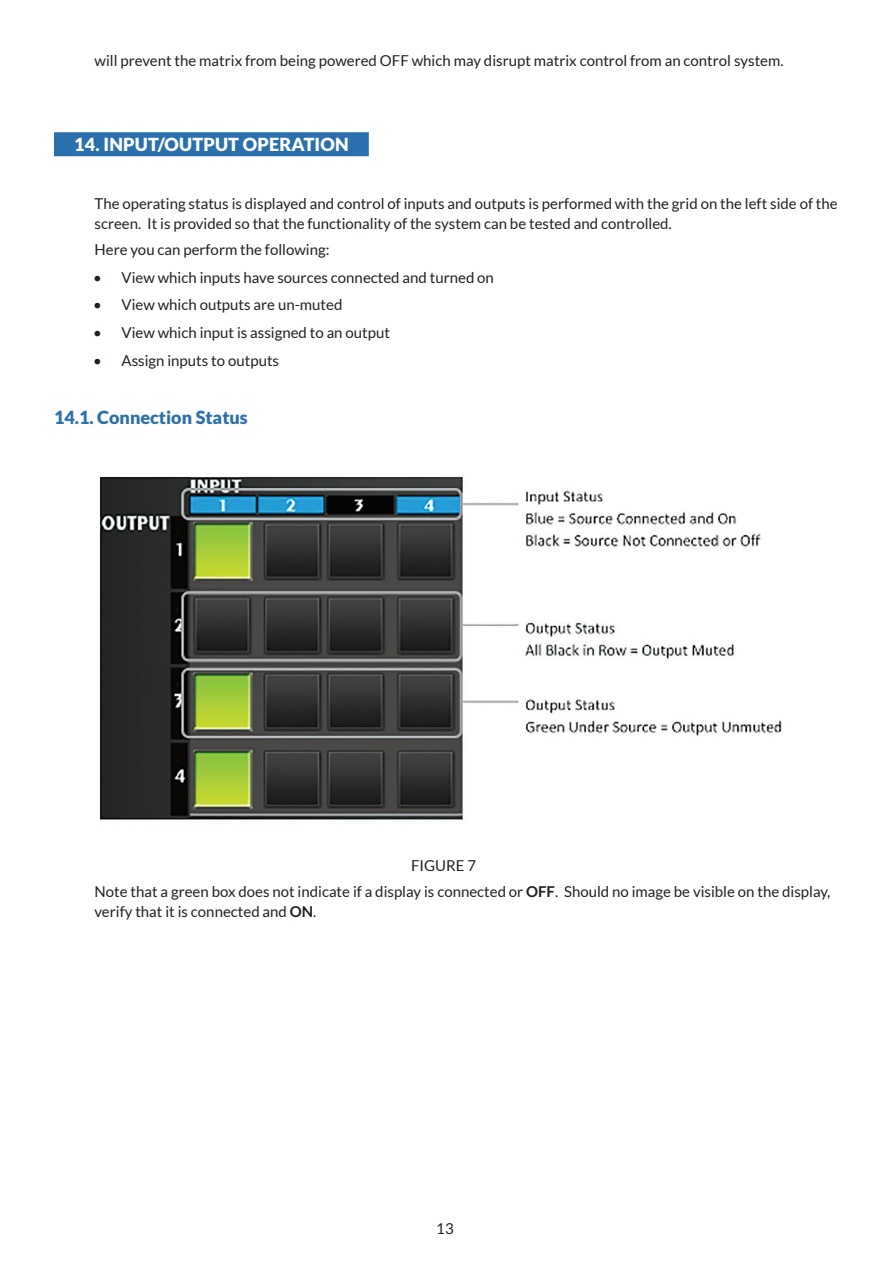
<style>
.page{position:relative;width:893px;height:1263px;background:#fff}
.page>*{position:absolute;margin:0;border:0;box-sizing:border-box;transform-origin:0 0}
.Head{font:900 18px "Lato";letter-spacing:.01em;color:#fff}
.Subhead{font:900 18px "Lato";color:#2970ac}
.Body_Text{font:15px/19.5px "Lato";color:#231f20}
.s1{font-weight:700}
</style>
<div class="page">
<div style="left:54px;top:132px;width:315px;height:24px;background:#2970ac"></div>
<img style="left:99px;top:476px;width:683px;height:344px">
<p class="Body_Text" style="left:94px;top:51px;width:691px">will prevent the matrix from being powered OFF which may disrupt matrix control from an control system.</p>
<p class="Head" style="left:74px;top:134px;width:276px">14. INPUT/OUTPUT OPERATION</p>
<p class="Body_Text" style="left:94px;top:194px;width:745px">The operating status is displayed and control of inputs and outputs is performed with the grid on the left side of the screen. It is provided so that the functionality of the system can be tested and controlled.</p>
<p class="Body_Text" style="left:94px;top:240px;width:236px">Here you can perform the following:</p>
<p class="Body_Text" style="left:93px;top:267px;width:402px">• View which inputs have sources connected and turned on</p>
<p class="Body_Text" style="left:93px;top:295px;width:251px">• View which outputs are un-muted</p>
<p class="Body_Text" style="left:93px;top:323px;width:298px">• View which input is assigned to an output</p>
<p class="Body_Text" style="left:93px;top:351px;width:188px">• Assign inputs to outputs</p>
<p class="Subhead" style="left:54px;top:407px;width:195px">14.1. Connection Status</p>
<p class="Body_Text" style="left:411px;top:855px;width:67px">FIGURE 7</p>
<p class="Body_Text" style="left:94px;top:882px;width:737px">Note that a green box does not indicate if a display is connected or <span class="s1">OFF</span>. Should no image be visible on the display, verify that it is connected and <span class="s1">ON</span>.</p>
<p class="Body_Text" style="left:436px;top:1218px;width:19px">13</p>
</div>
